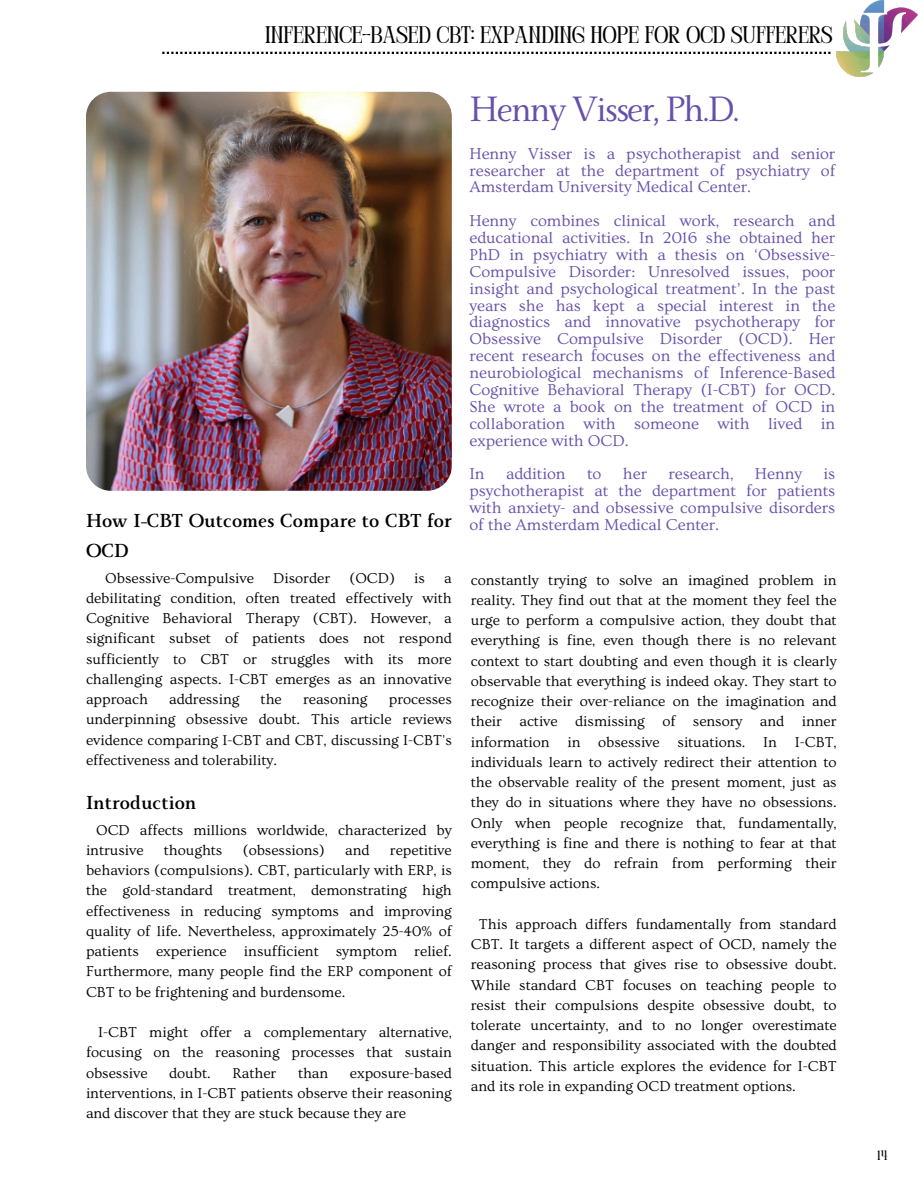
<style>
.page{position:relative;width:918px;height:1188px;background:#fff}
.page>*{position:absolute;margin:0;border:0;box-sizing:border-box;transform-origin:0 0}
.t1{font:39.15px "Monterchi Serif";letter-spacing:-.05em;color:#6650aa}
.t2{font:24px "Perandoryv 2";color:#000}
.t3{font:700 21px/29.2px "Monterchi Serif";color:#000001}
.t4{font:16.5px/16.8px "Ovo";color:#6650aa;text-align:justify}
.t5{font:15px/20.2px "Ovo";color:#000001;text-align:justify}
.t6{font:13.65px "Perandoryv 2";color:#000001}
</style>
<div class="page">
<img style="left:86px;top:92px;width:366px;height:399px;border-radius:25px">
<img style="left:837px;top:0;width:81px;height:76px">
<svg style="left:162px;top:52px;width:669px;height:2px"></svg>
<p class="t2" style="left:265px;top:25px;width:569px">INFERENCE-BASED CBT: EXPANDING HOPE FOR OCD SUFFERERS</p>
<p class="t3" style="left:86px;top:510px;width:367px">How I-CBT Outcomes Compare to CBT for<br>OCD</p>
<p class="t5" style="left:105px;top:568px;width:150px">Obsessive-Compulsive</p>
<p class="t5" style="left:273px;top:568px;width:58px">Disorder</p>
<p class="t5" style="left:349px;top:568px;width:47px">(OCD)</p>
<p class="t5" style="left:414px;top:568px;width:12px">is</p>
<p class="t5" style="left:86px;top:568px;width:367px;text-indent:358px">a debilitating condition, often treated effectively with Cognitive Behavioral Therapy (CBT). However, a significant subset of patients does not respond sufficiently to CBT or struggles with its more challenging aspects. I-CBT emerges as an innovative approach</p>
<p class="t5" style="left:169px;top:689px;width:72px">addressing</p>
<p class="t5" style="left:261px;top:689px;width:23px">the</p>
<p class="t5" style="left:303px;top:689px;width:66px">reasoning</p>
<p class="t5" style="left:86px;top:689px;width:367px;text-indent:303px">processes underpinning obsessive doubt. This article reviews evidence comparing I-CBT and CBT, discussing I-CBT's effectiveness and tolerability.</p>
<p class="t3" style="left:86px;top:791px;width:112px">Introduction</p>
<p class="t5" style="left:86px;top:820px;width:367px;text-indent:10px">OCD affects millions worldwide, characterized by intrusive</p>
<p class="t5" style="left:164px;top:840px;width:60px">thoughts</p>
<p class="t5" style="left:243px;top:840px;width:84px">(obsessions)</p>
<p class="t5" style="left:345px;top:840px;width:26px">and</p>
<p class="t5" style="left:86px;top:840px;width:367px;text-indent:304px">repetitive behaviors (compulsions). CBT, particularly with ERP, is the gold-standard treatment, demonstrating high effectiveness in reducing symptoms and improving quality of life. Nevertheless, approximately 25-40% of patients experience insufficient symptom relief.<br>Furthermore, many people find the ERP component of CBT to be frightening and burdensome.</p>
<p class="t5" style="left:86px;top:1022px;width:367px;text-indent:12px">I-CBT might offer a complementary alternative, focusing on the reasoning processes that sustain obsessive</p>
<p class="t5" style="left:86px;top:1063px;width:367px;text-indent:264px">exposure-based interventions, in I-CBT patients observe their reasoning and discover that they are stuck because they are</p>
<p class="t5" style="left:169px;top:1063px;width:43px">doubt.</p>
<p class="t5" style="left:232px;top:1063px;width:46px">Rather</p>
<p class="t5" style="left:298px;top:1063px;width:32px">than</p>
<p class="t1" style="left:469px;top:90px;width:272px">Henny Visser, Ph.D.</p>
<h2 class="t4" style="left:469px;top:145px;width:367px">Henny Visser is a psychotherapist and senior researcher at the department of psychiatry of Amsterdam University Medical Center.</h2>
<p class="t4" style="left:469px;top:213px;width:367px">Henny combines clinical work, research and educational activities. In 2016 she obtained her PhD in psychiatry with a thesis on ‘Obsessive-Compulsive Disorder: Unresolved issues, poor insight and psychological treatment’. In the past years she has kept a special interest in the diagnostics and innovative psychotherapy for Obsessive Compulsive Disorder (OCD). Her recent research focuses on the effectiveness and neurobiological mechanisms of Inference-Based Cognitive Behavioral Therapy (I-CBT) for OCD.<br>She wrote a book on the treatment of OCD in collaboration with someone with lived in experience with OCD.</p>
<p class="t4" style="left:469px;top:466px;width:17px">In</p>
<p class="t4" style="left:506px;top:466px;width:61px">addition</p>
<p class="t4" style="left:587px;top:466px;width:16px">to</p>
<p class="t4" style="left:623px;top:466px;width:26px">her</p>
<p class="t4" style="left:669px;top:466px;width:66px">research,</p>
<p class="t4" style="left:755px;top:466px;width:49px">Henny</p>
<p class="t4" style="left:469px;top:466px;width:367px;text-indent:354px">is psychotherapist at the department for patients with anxiety- and obsessive compulsive disorders of the Amsterdam Medical Center.</p>
<h1 class="t5" style="left:471px;top:570px;width:367px">constantly trying to solve an imagined problem in reality. They find out that at the moment they feel the urge to perform a compulsive action, they doubt that everything is fine, even though there is no relevant context to start doubting and even though it is clearly observable that everything is indeed okay. They start to recognize their over-reliance on the imagination and their active dismissing of sensory and inner information in obsessive situations. In I-CBT, individuals learn to actively redirect their attention to the observable reality of the present moment, just as they do in situations where they have no obsessions.<br>Only when people recognize that, fundamentally, everything is fine and there is nothing to fear at that moment, they do refrain from performing their compulsive actions.</h1>
<p class="t5" style="left:471px;top:914px;width:367px;text-indent:8px">This approach differs fundamentally from standard CBT. It targets a different aspect of OCD, namely the reasoning process that gives rise to obsessive doubt.<br>While standard CBT focuses on teaching people to resist their compulsions despite obsessive doubt, to tolerate uncertainty, and to no longer overestimate danger and responsibility associated with the doubted situation. This article explores the evidence for I-CBT and its role in expanding OCD treatment options.</p>
<p class="t6" style="left:877px;top:1150px;width:12px">14</p>
</div>
